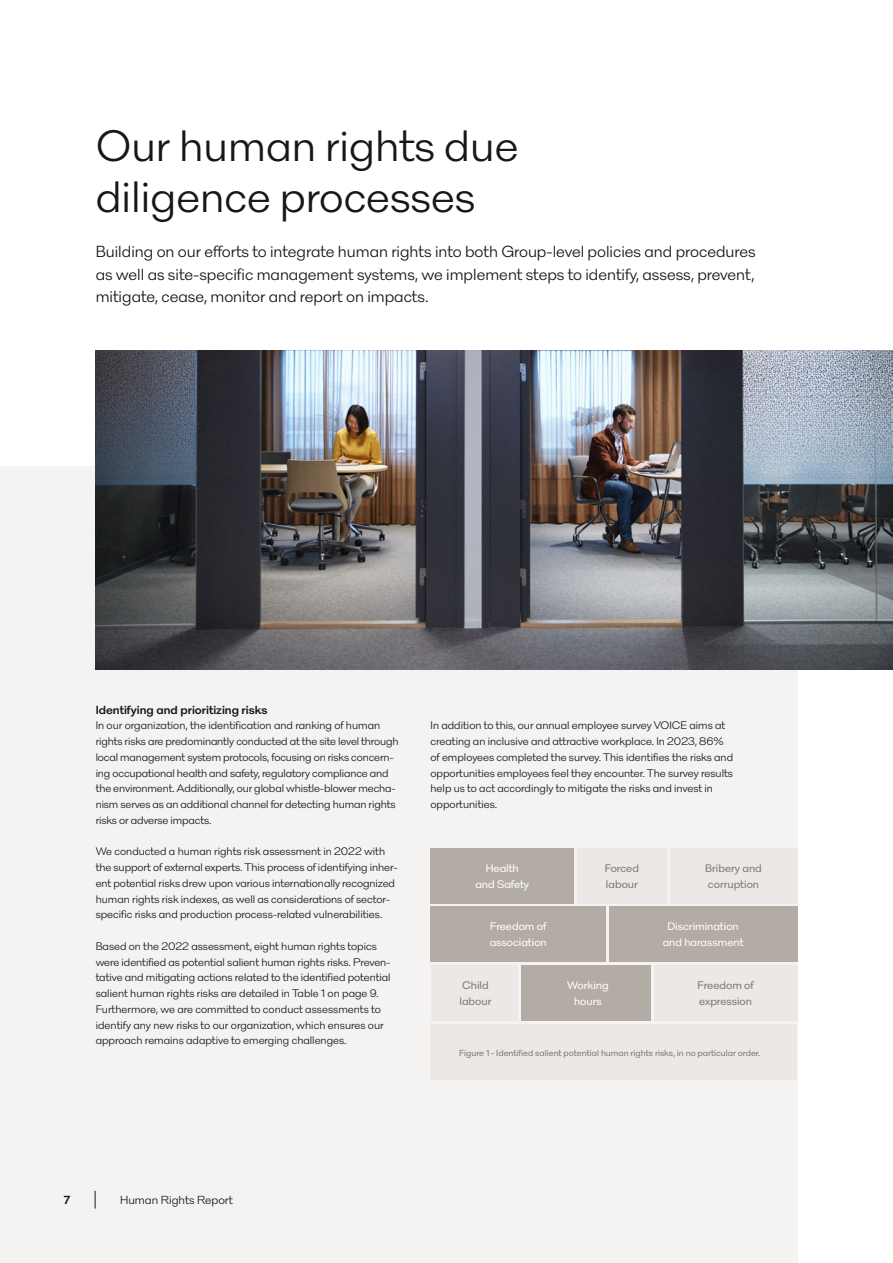
<style>
.page{position:relative;width:893px;height:1263px;background:#fff}
.page>*{position:absolute;margin:0;border:0;box-sizing:border-box;transform-origin:0 0}
.t1{font:45px/51px "North Star";color:#181716}
.t2{font:16.5px/22.5px "North Star";color:#181716;text-align:justify}
.t3{font:600 12px "North Star";color:#181716}
.t4{font:12px "North Star";color:#181716}
.t5{font:11.25px/15.8px "North Star";color:#181716}
.t6{font:500 11.25px/15.8px "North Star";color:#fff;text-align:center}
.t7{font:500 11.25px/15.8px "North Star";color:#847770}
.t8{font:500 9px "North Star";color:#847770}
</style>
<div class="page">
<div style="left:0;top:466px;width:797px;height:797px;background:#f4f3f2"></div>
<div style="left:577px;top:848px;width:90px;height:55px;background:#ece8e5"></div>
<div style="left:670px;top:848px;width:127px;height:55px;background:#ece8e5"></div>
<div style="left:431px;top:848px;width:143px;height:55px;background:#b3aca4"></div>
<div style="left:431px;top:906px;width:175px;height:56px;background:#b3aca4"></div>
<div style="left:609px;top:906px;width:188px;height:56px;background:#b3aca4"></div>
<div style="left:431px;top:965px;width:86px;height:55px;background:#ece8e5"></div>
<div style="left:521px;top:965px;width:130px;height:55px;background:#b3aca4"></div>
<div style="left:654px;top:965px;width:143px;height:55px;background:#ece8e5"></div>
<div style="left:431px;top:1025px;width:366px;height:55px;background:#ece8e5"></div>
<img style="left:96px;top:351px;width:797px;height:319px">
<svg style="left:95px;top:1191px;width:1px;height:17px"></svg>
<h1 class="t1" style="left:96px;top:118px;width:424px">Our human rights due diligence processes</h1>
<p class="t2" style="left:96px;top:239px;width:661px">Building on our efforts to integrate human rights into both Group-level policies and procedures as well as site-specific management systems, we implement steps to identify, assess, prevent, mitigate, cease, monitor and report on impacts.</p>
<p class="t3" style="left:96px;top:701px;width:173px">Identifying and prioritizing risks</p>
<p class="t5" style="left:96px;top:717px;width:304px">In our organization, the identification and ranking of human rights risks are predominantly conducted at the site level through local management system protocols, focusing on risks concern&shy;ing occupational health and safety, regulatory compliance and the environment. Additionally, our global whistle-blower mecha&shy;nism serves as an additional channel for detecting human rights risks or adverse impacts.</p>
<p class="t5" style="left:96px;top:843px;width:303px">We conducted a human rights risk assessment in 2022 with the support of external experts. This process of identifying inher&shy;ent potential risks drew upon various internationally recognized human rights risk indexes, as well as considerations of sector&shy;specific risks and production process-related vulnerabilities.</p>
<p class="t5" style="left:96px;top:937px;width:296px">Based on the 2022 assessment, eight human rights topics were identified as potential salient human rights risks. Preven&shy;tative and mitigating actions related to the identified potential salient human rights risks are detailed in Table 1 on page 9.<br>Furthermore, we are committed to conduct assessments to identify any new risks to our organization, which ensures our approach remains adaptive to emerging challenges.</p>
<p class="t5" style="left:431px;top:717px;width:304px">In addition to this, our annual employee survey VOICE aims at creating an inclusive and attractive workplace. In 2023, 86% of employees completed the survey. This identifies the risks and opportunities employees feel they encounter. The survey results help us to act accordingly to mitigate the risks and invest in opportunities.</p>
<p class="t6" style="left:475px;top:860px;width:55px">Health and Safety</p>
<p class="t7" style="left:605px;top:860px;width:36px">Forced labour</p>
<p class="t7" style="left:705px;top:860px;width:58px">Bribery and corruption</p>
<p class="t6" style="left:490px;top:918px;width:59px;text-align:left">Freedom of association</p>
<p class="t6" style="left:663px;top:918px;width:82px">Discrimination and harassment</p>
<p class="t7" style="left:459px;top:977px;width:33px">Child labour</p>
<p class="t6" style="left:567px;top:977px;width:43px">Working hours</p>
<p class="t7" style="left:697px;top:977px;width:58px">Freedom of expression</p>
<p class="t8" style="left:459px;top:1046px;width:303px">Figure 1 - Identified salient potential human rights risks, in no particular order.</p>
<p class="t3" style="left:64px;top:1191px;width:8px">7</p>
<p class="t4" style="left:120px;top:1191px;width:114px">Human Rights Report</p>
</div>
